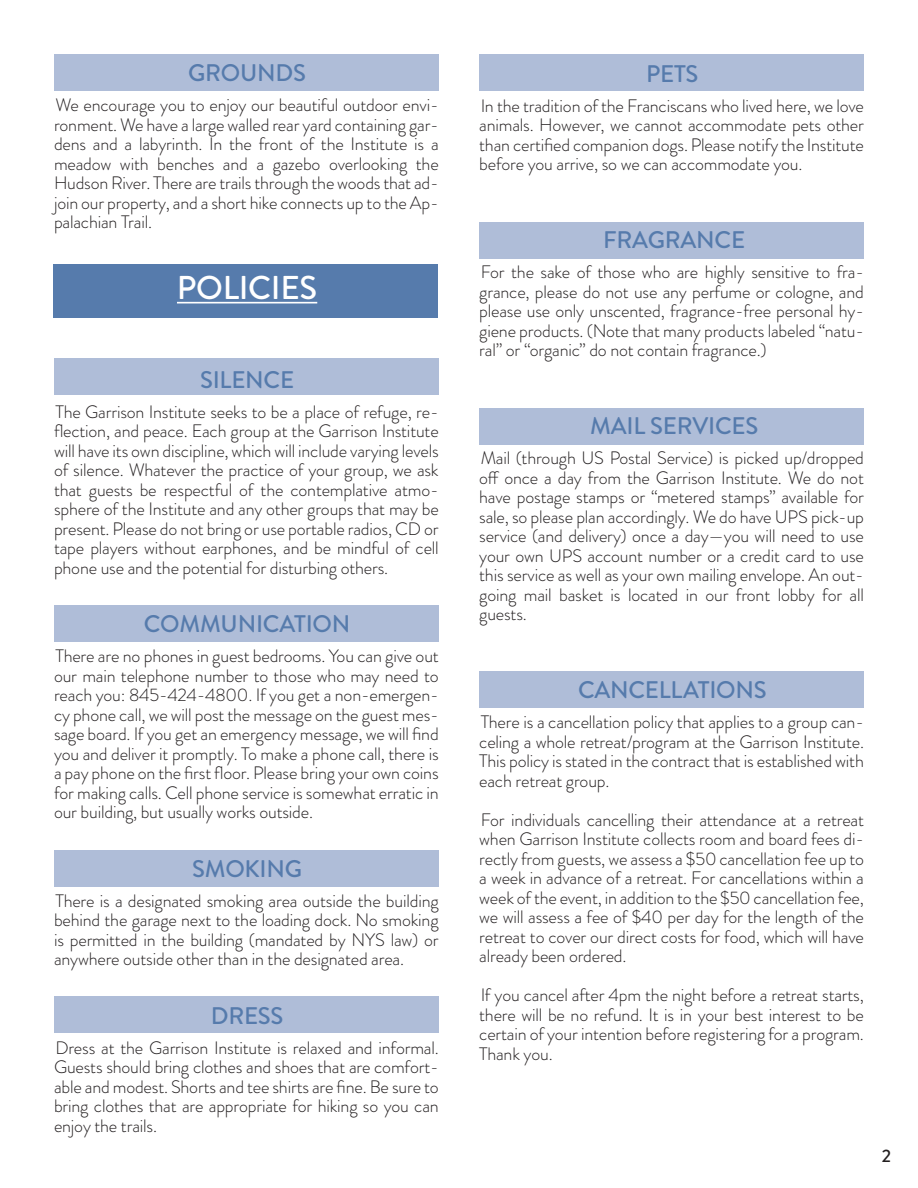
<style>
.page{position:relative;width:918px;height:1188px;background:#fff}
.page>*{position:absolute;margin:0;border:0;box-sizing:border-box;transform-origin:0 0}
.t1{font:500 33px "Brandon Grotesque";letter-spacing:-.01em;color:#fff}
.t2{font:500 24px "Brandon Grotesque";letter-spacing:-.01em;color:#567bac}
.t3{font:300 18px/19.5px "Brandon Grotesque";letter-spacing:-.01em;color:#231f20;text-align:justify}
.t4{font:500 18px "Brandon Grotesque";color:#231f20}
</style>
<div class="page">
<div style="left:480px;top:54px;width:384px;height:37px;background:#afbdd8"></div>
<div style="left:480px;top:222px;width:384px;height:37px;background:#afbdd8"></div>
<div style="left:480px;top:408px;width:384px;height:37px;background:#afbdd8"></div>
<div style="left:54px;top:54px;width:385px;height:37px;background:#afbdd8"></div>
<div style="left:54px;top:359px;width:385px;height:36px;background:#afbdd8"></div>
<div style="left:54px;top:605px;width:385px;height:37px;background:#afbdd8"></div>
<div style="left:479px;top:671px;width:385px;height:37px;background:#afbdd8"></div>
<div style="left:54px;top:850px;width:385px;height:37px;background:#afbdd8"></div>
<div style="left:54px;top:996px;width:385px;height:36px;background:#afbdd8"></div>
<div style="left:53px;top:264px;width:385px;height:54px;background:#567bac"></div>
<hr style="left:177px;top:302px;width:140px;height:1px;background:#fff">
<h2 class="t2" style="left:188px;top:56px;width:119px">GROUNDS</h2>
<p class="t3" style="left:54px;top:95px;width:386px">We encourage you to enjoy our beautiful outdoor envi&shy;ronment. We have a large walled rear yard containing gar&shy;dens and a labyrinth. In the front of the Institute is a meadow with benches and a gazebo overlooking the Hudson River. There are trails through the woods that ad&shy;join our property, and a short hike connects up to the Ap&shy;palachian Trail.</p>
<h1 class="t1" style="left:177px;top:265px;width:142px">POLICIES</h1>
<h2 class="t2" style="left:200px;top:363px;width:96px">SILENCE</h2>
<p class="t3" style="left:54px;top:402px;width:386px">The Garrison Institute seeks to be a place of refuge, re&shy;flection, and peace. Each group at the Garrison Institute will have its own discipline, which will include varying levels of silence. Whatever the practice of your group, we ask that guests be respectful of the contemplative atmo&shy;sphere of the Institute and any other groups that may be present. Please do not bring or use portable radios, CD or tape players without earphones, and be mindful of cell phone use and the potential for disturbing others.</p>
<h2 class="t2" style="left:144px;top:608px;width:208px">COMMUNICATION</h2>
<p class="t3" style="left:54px;top:646px;width:386px">There are no phones in guest bedrooms. You can give out our main telephone number to those who may need to reach you: 845-424-4800. If you get a non-emergen&shy;cy phone call, we will post the message on the guest mes&shy;sage board. If you get an emergency message, we will find you and deliver it promptly. To make a phone call, there is a pay phone on the first floor. Please bring your own coins for making calls. Cell phone service is somewhat erratic in our building, but usually works outside.</p>
<h2 class="t2" style="left:192px;top:852px;width:111px">SMOKING</h2>
<p class="t3" style="left:54px;top:891px;width:386px">There is a designated smoking area outside the building behind the garage next to the loading dock. No smoking is permitted in the building (mandated by NYS law) or anywhere outside other than in the designated area.</p>
<h2 class="t2" style="left:211px;top:999px;width:74px">DRESS</h2>
<p class="t3" style="left:54px;top:1038px;width:386px">Dress at the Garrison Institute is relaxed and informal.<br>Guests should bring clothes and shoes that are comfort&shy;able and modest. Shorts and tee shirts are fine. Be sure to bring clothes that are appropriate for hiking so you can enjoy the trails.</p>
<h2 class="t2" style="left:646px;top:57px;width:54px">PETS</h2>
<p class="t3" style="left:479px;top:96px;width:386px">In the tradition of the Franciscans who lived here, we love animals. However, we cannot accommodate pets other than certified companion dogs. Please notify the Institute before you arrive, so we can accommodate you.</p>
<h2 class="t2" style="left:603px;top:223px;width:144px">FRAGRANCE</h2>
<p class="t3" style="left:479px;top:262px;width:386px">For the sake of those who are highly sensitive to fra&shy;grance, please do not use any perfume or cologne, and please use only unscented, fragrance-free personal hy&shy;giene products. (Note that many products labeled “natu&shy;ral” or “organic” do not contain fragrance.)</p>
<h2 class="t2" style="left:590px;top:409px;width:170px">MAIL SERVICES</h2>
<p class="t3" style="left:479px;top:448px;width:386px">Mail (through US Postal Service) is picked up/dropped off once a day from the Garrison Institute. We do not have postage stamps or “metered stamps” available for sale, so please plan accordingly. We do have UPS pick-up service (and delivery) once a day—you will need to use your own UPS account number or a credit card to use this service as well as your own mailing envelope. An out&shy;going mail basket is located in our front lobby for all guests.</p>
<h2 class="t2" style="left:578px;top:673px;width:190px">CANCELLATIONS</h2>
<p class="t3" style="left:479px;top:712px;width:386px">There is a cancellation policy that applies to a group can&shy;celing a whole retreat/program at the Garrison Institute.<br>This policy is stated in the contract that is established with each retreat group.</p>
<p class="t3" style="left:479px;top:810px;width:386px">For individuals cancelling their attendance at a retreat when Garrison Institute collects room and board fees di&shy;rectly from guests, we assess a $50 cancellation fee up to a week in advance of a retreat. For cancellations within a week of the event, in addition to the $50 cancellation fee, we will assess a fee of $40 per day for the length of the retreat to cover our direct costs for food, which will have already been ordered.</p>
<p class="t3" style="left:479px;top:985px;width:386px">If you cancel after 4pm the night before a retreat starts, there will be no refund. It is in your best interest to be certain of your intention before registering for a program.<br>Thank you.</p>
<p class="t4" style="left:882px;top:1143px;width:11px">2</p>
</div>
